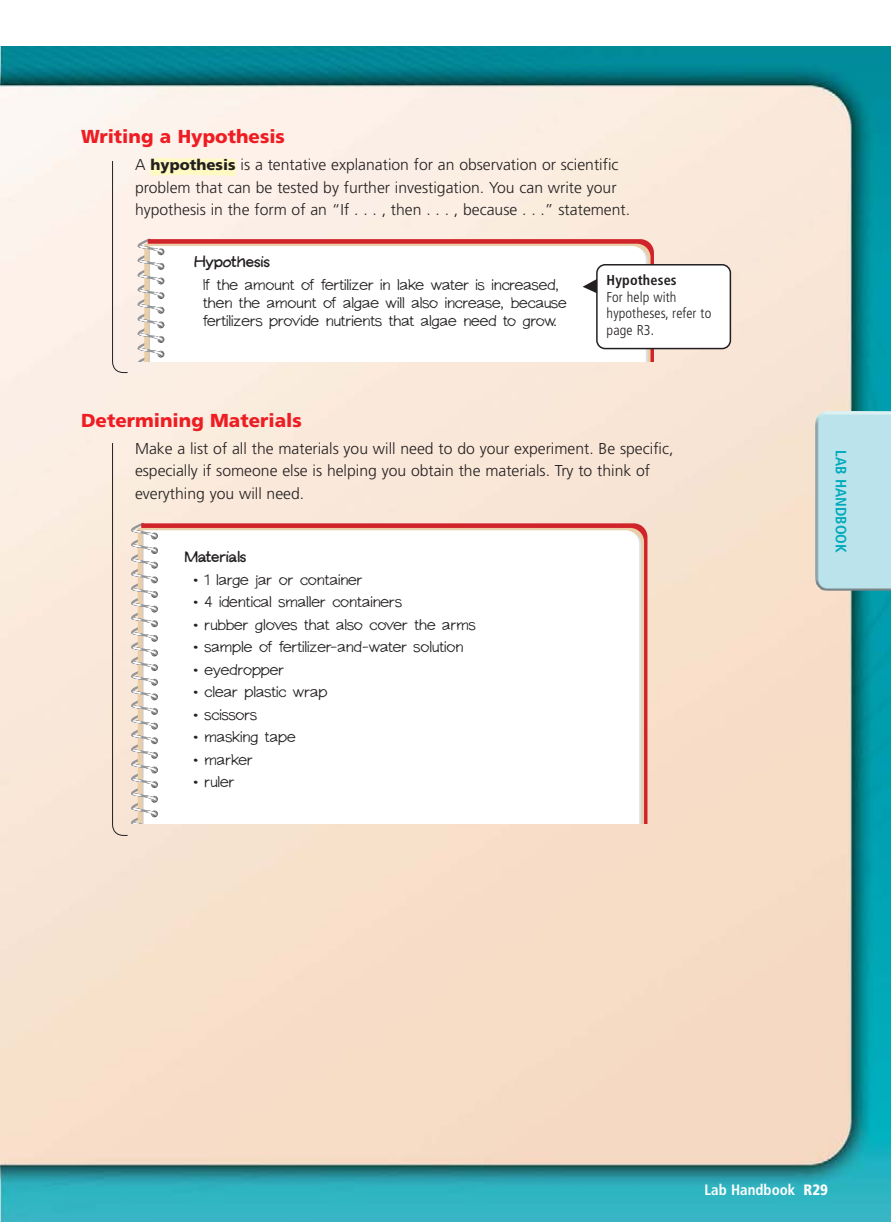
<style>
.page{position:relative;width:891px;height:1222px;background:#fff}
.page>*{position:absolute;margin:0;border:0;box-sizing:border-box;transform-origin:0 0}
.t1{font:900 18.75px "Frutiger";color:#ee1d23}
.t2{font:300 15.75px/22.5px "Frutiger";color:#231f20}
.t3{font:15px/18px "Langer Roman";letter-spacing:-.005em;color:#231f20}
.t4{font:700 15px "Langer";letter-spacing:-.005em;color:#231f20}
.t5{font:700 condensed 15px "Frutiger";color:#fff}
.t6{font:700 condensed 15px "Frutiger";color:#00aabc}
.t7{font:300 condensed 14.25px/16.5px "Frutiger";letter-spacing:.01em;color:#231f20}
.t8{font:700 condensed 14.25px "Frutiger";letter-spacing:.01em;color:#231f20}
.s1{font-weight:900;font-size:15px}
.s2{font-weight:900}
</style>
<div class="page">
<img style="left:0;top:46px;width:891px;height:1176px">
<img style="left:815px;top:411px;width:76px;height:180px">
<svg style="left:150px;top:158px;width:86px;height:18px;background:#fef9c4"></svg>
<svg style="left:166px;top:239px;width:488px;height:123px;background:#d96058"></svg>
<svg style="left:166px;top:246px;width:480px;height:116px"></svg>
<svg style="left:136px;top:238px;width:30px;height:125px"></svg>
<svg style="left:159px;top:523px;width:488px;height:301px;background:#db746c"></svg>
<svg style="left:159px;top:530px;width:480px;height:294px"></svg>
<svg style="left:111px;top:444px;width:48px;height:392px;background:#eee2d6"></svg>
<svg style="left:111px;top:161px;width:17px;height:212px;background:#efe3dc"></svg>
<svg style="left:583px;top:264px;width:148px;height:85px"></svg>
<p class="t1" style="left:81px;top:129px;width:206px">Writing a Hypothesis</p>
<p class="t2" style="left:135px;top:155px;width:497px">A <span class="s1">hypothesis</span> is a tentative explanation for an observation or scientific problem that can be tested by further investigation. You can write your hypothesis in the form of an “If . . . , then . . . , because . . .” statement.</p>
<p class="t4" style="left:194px;top:257px;width:77px">Hypothesis</p>
<p class="t3" style="left:203px;top:276px;width:365px">If the amount of fertilizer in lake water is increased, then the amount of algae will also increase, because fertilizers provide nutrients that algae need to grow.</p>
<p class="t8" style="left:607px;top:274px;width:72px">Hypotheses</p>
<p class="t7" style="left:607px;top:290px;width:106px">For help with hypotheses, refer to page R3.</p>
<p class="t1" style="left:81px;top:412px;width:222px">Determining Materials</p>
<p class="t2" style="left:135px;top:438px;width:540px">Make a list of all the materials you will need to do your experiment. Be specific, especially if someone else is helping you obtain the materials. Try to think of everything you will need.</p>
<p class="t4" style="left:184px;top:552px;width:64px">Materials</p>
<p class="t3" style="left:193px;top:572px;width:171px">• 1 large jar or container</p>
<p class="t3" style="left:193px;top:594px;width:210px">• 4 identical smaller containers</p>
<p class="t3" style="left:193px;top:617px;width:284px">• rubber gloves that also cover the arms</p>
<p class="t3" style="left:193px;top:639px;width:272px">• sample of fertilizer-and-water solution</p>
<p class="t3" style="left:193px;top:662px;width:92px">• eyedropper</p>
<p class="t3" style="left:193px;top:684px;width:136px">• clear plastic wrap</p>
<p class="t3" style="left:193px;top:707px;width:65px">• scissors</p>
<p class="t3" style="left:193px;top:729px;width:104px">• masking tape</p>
<p class="t3" style="left:193px;top:752px;width:61px">• marker</p>
<p class="t3" style="left:193px;top:774px;width:43px">• ruler</p>
<p class="t6" style="left:847px;top:450px;width:104px;rotate:90deg">LAB HANDBOOK</p>
<p class="t5" style="left:705px;top:1184px;width:125px">Lab Handbook <span class="s2">R29</span></p>
</div>
